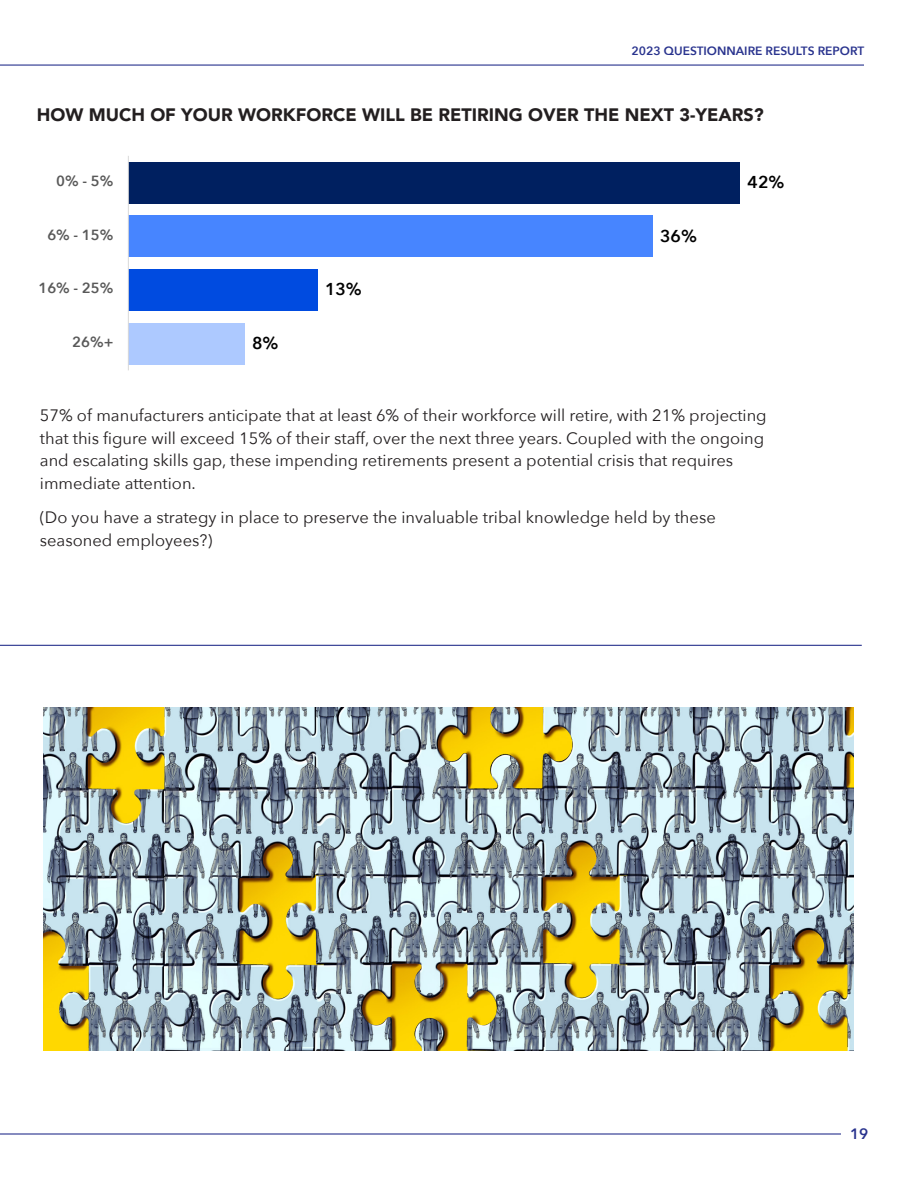
<style>
.page{position:relative;width:918px;height:1188px;background:#fff}
.page>*{position:absolute;margin:0;border:0;box-sizing:border-box;transform-origin:0 0}
.t1{font:900 18px "Avenir";color:#231f20}
.t2{font:600 17.1px "Avenir Next";color:#000}
.t3{font:16.5px/22.5px "Avenir Next";color:#231f20}
.t4{font:600 15px "Avenir Next";color:#29338e}
.t5{font:600 14.7px "Avenir Next";color:#595959}
.t6{font:600 12px "Avenir Next";color:#29338e}
</style>
<div class="page">
<hr style="left:0;top:645px;width:862px;height:1px;background:#29338e">
<div style="left:128px;top:323px;width:117px;height:41px;background:#adc9ff"></div>
<div style="left:128px;top:269px;width:190px;height:42px;background:#004be0"></div>
<div style="left:128px;top:215px;width:525px;height:42px;background:#4785ff"></div>
<div style="left:128px;top:162px;width:612px;height:41px;background:#002060"></div>
<hr style="left:128px;top:156px;width:1px;height:214px;background:#d9d9d9">
<img style="left:43px;top:708px;width:810px;height:343px">
<hr style="left:0;top:64px;width:864px;height:2px;background:#29338e">
<hr style="left:0;top:1133px;width:841px;height:2px;background:#29338e">
<p class="t6" style="left:632px;top:40px;width:234px">2023 QUESTIONNAIRE RESULTS REPORT</p>
<p class="t1" style="left:37px;top:99px;width:729px">HOW MUCH OF YOUR WORKFORCE WILL BE RETIRING OVER THE NEXT 3-YEARS?</p>
<p class="t5" style="left:56px;top:168px;width:59px">0% - 5%</p>
<p class="t2" style="left:747px;top:167px;width:38px">42%</p>
<p class="t5" style="left:47px;top:222px;width:68px">6% - 15%</p>
<p class="t2" style="left:660px;top:221px;width:38px">36%</p>
<p class="t5" style="left:38px;top:275px;width:77px">16% - 25%</p>
<p class="t2" style="left:325px;top:275px;width:38px">13%</p>
<p class="t5" style="left:72px;top:329px;width:43px">26%+</p>
<p class="t2" style="left:252px;top:328px;width:28px">8%</p>
<p class="t3" style="left:40px;top:403px;width:728px">57% of manufacturers anticipate that at least 6% of their workforce will retire, with 21% projecting that this figure will exceed 15% of their staff, over the next three years. Coupled with the ongoing and escalating skills gap, these impending retirements present a potential crisis that requires immediate attention.</p>
<p class="t3" style="left:40px;top:505px;width:677px">(Do you have a strategy in place to preserve the invaluable tribal knowledge held by these seasoned employees?)</p>
<p class="t4" style="left:850px;top:1120px;width:20px">19</p>
</div>
